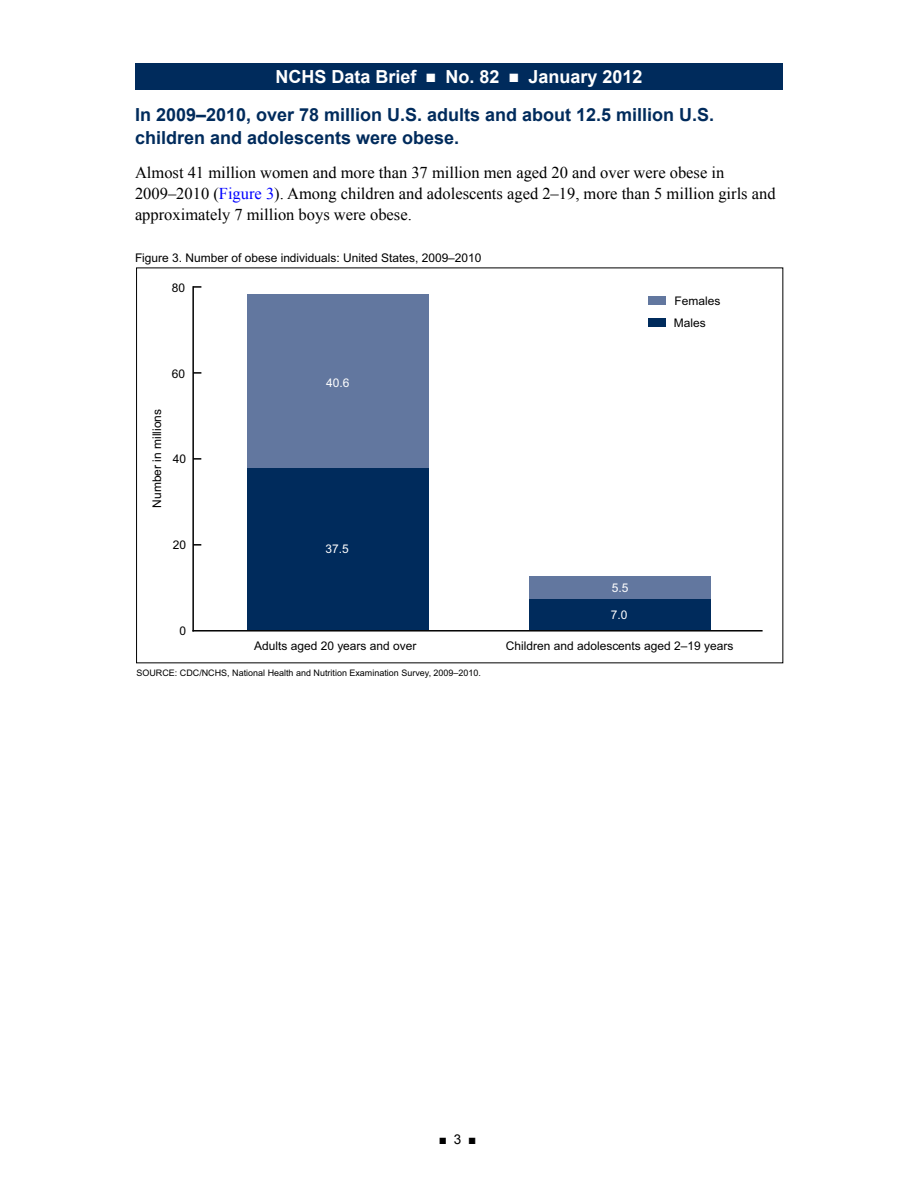
<style>
.page{position:relative;width:918px;height:1188px;background:#fff}
.page>*{position:absolute;margin:0;border:0;box-sizing:border-box;transform-origin:0 0}
.Heading_1{font:700 18px/22.5px "Arial";color:#002b5c}
.t1{font:700 18px "Arial";color:#fff}
.t2{font:16.5px/21px "Times New Roman";color:#000}
.t3{font:13.5px "Arial";color:#000}
.t4{font:12px "Arial";color:#000}
.t5{font:12px "Arial";color:#fff}
.t6{font:11.85px/22px "Arial";color:#000}
.t7{font:9px "Arial";color:#000}
.s1{color:#00f}
</style>
<div class="page">
<div style="left:135px;top:63px;width:648px;height:27px;background:#002b5c"></div>
<hr style="left:192px;top:287px;width:2px;height:344px;background:#000">
<svg style="left:194px;top:544px;width:7px;height:2px"></svg>
<svg style="left:194px;top:458px;width:7px;height:2px"></svg>
<svg style="left:194px;top:372px;width:7px;height:2px"></svg>
<svg style="left:193px;top:286px;width:8px;height:2px"></svg>
<div style="left:247px;top:294px;width:182px;height:175px;background:#62779f"></div>
<div style="left:529px;top:576px;width:182px;height:24px;background:#62779f"></div>
<div style="left:247px;top:469px;width:182px;height:161px;background:#002b5c"></div>
<div style="left:529px;top:600px;width:182px;height:30px;background:#002b5c"></div>
<hr style="left:193px;top:630px;width:569px;height:2px;background:#000">
<div style="left:648px;top:318px;width:18px;height:9px;background:#002b5c"></div>
<div style="left:648px;top:296px;width:18px;height:9px;background:#62779f"></div>
<p class="t1" style="left:276px;top:65px;width:368px">NCHS Data Brief ■ No. 82 ■ January 2012</p>
<p class="Heading_1" style="left:135px;top:104px;width:581px">In 2009–2010, over 78 million U.S. adults and about 12.5 million U.S. children and adolescents were obese.</p>
<p class="t2" style="left:135px;top:162px;width:642px">Almost 41 million women and more than 37 million men aged 20 and over were obese in<br>2009–2010 (<span class="s1">Figure 3</span>). Among children and adolescents aged 2–19, more than 5 million girls and approximately 7 million boys were obese.</p>
<p class="t4" style="left:135px;top:250px;width:348px">Figure 3. Number of obese individuals: United States, 2009–2010</p>
<p class="t4" style="left:172px;top:280px;width:15px">80</p>
<p class="t4" style="left:172px;top:366px;width:15px">60</p>
<p class="t4" style="left:149px;top:508px;width:100px;rotate:-90deg">Number in millions</p>
<p class="t4" style="left:173px;top:451px;width:15px">40</p>
<p class="t4" style="left:173px;top:537px;width:15px">20</p>
<p class="t4" style="left:180px;top:623px;width:8px">0</p>
<p class="t5" style="left:326px;top:374px;width:25px">40.6</p>
<p class="t5" style="left:325px;top:541px;width:25px">37.5</p>
<p class="t6" style="left:674px;top:290px;width:48px">Females<br>Males</p>
<p class="t5" style="left:612px;top:580px;width:18px">5.5</p>
<p class="t5" style="left:611px;top:607px;width:18px">7.0</p>
<p class="t4" style="left:254px;top:638px;width:164px">Adults aged 20 years and over</p>
<p class="t4" style="left:506px;top:638px;width:229px">Children and adolescents aged 2–19 years</p>
<p class="t7" style="left:137px;top:667px;width:346px">SOURCE: CDC/NCHS, National Health and Nutrition Examination Survey, 2009–2010.</p>
<p class="t3" style="left:439px;top:1130px;width:39px">■ 3 ■</p>
</div>
